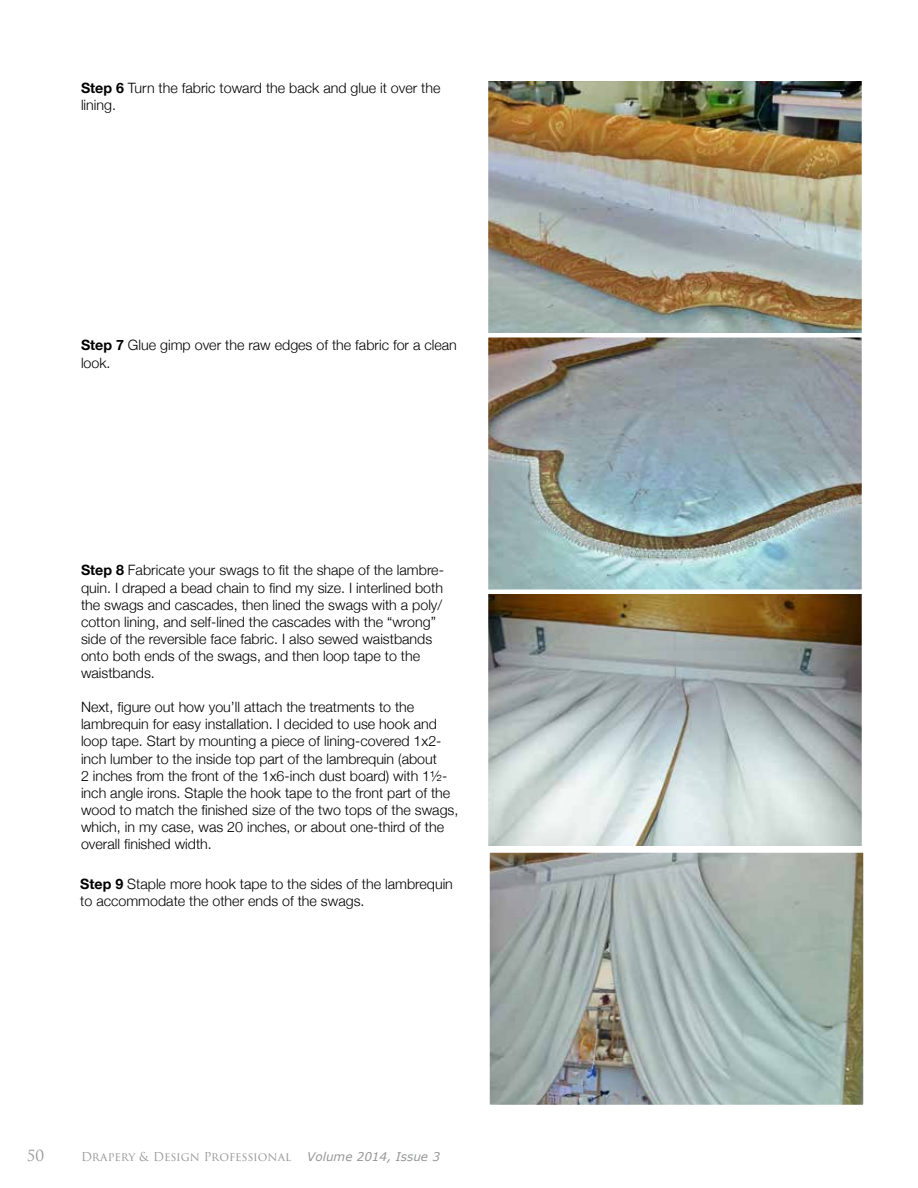
<style>
.page{position:relative;width:918px;height:1188px;background:#fff}
.page>*{position:absolute;margin:0;border:0;box-sizing:border-box;transform-origin:0 0}
.t1{font:15px "Trajan Pro 3";color:#969798}
.t2{font:300 14.25px/17.1px "Helvetica Neue";color:#000}
.t3{font:12px "Trajan Pro 3";letter-spacing:-.01em;color:#969798}
.t4{font:italic 12px "Verdana";color:#969798}
.s1{font-weight:700}
</style>
<div class="page">
<img style="left:489px;top:81px;width:372px;height:764px">
<div style="left:484px;top:76px;width:382px;height:262px;border:4px solid #fff"></div>
<img style="left:490px;top:853px;width:373px;height:251px">
<div style="left:485px;top:848px;width:383px;height:261px;border:4px solid #fff"></div>
<div style="left:484px;top:590px;width:382px;height:260px;border:4px solid #fff"></div>
<div style="left:484px;top:333px;width:382px;height:261px;border:4px solid #fff"></div>
<p class="t2" style="left:81px;top:79px;width:361px"><span class="s1">Step 6</span> Turn the fabric toward the back and glue it over the lining.</p>
<p class="t2" style="left:81px;top:337px;width:377px"><span class="s1">Step 7</span> Glue gimp over the raw edges of the fabric for a clean look.</p>
<p class="t2" style="left:81px;top:562px;width:364px"><span class="s1">Step 8</span> Fabricate your swags to fit the shape of the lambre&shy;quin. I draped a bead chain to find my size. I interlined both the swags and cascades, then lined the swags with a poly/ cotton lining, and self-lined the cascades with the “wrong” side of the reversible face fabric. I also sewed waistbands onto both ends of the swags, and then loop tape to the waistbands.</p>
<p class="t2" style="left:81px;top:698px;width:379px">Next, figure out how you’ll attach the treatments to the lambrequin for easy installation. I decided to use hook and loop tape. Start by mounting a piece of lining-covered 1x2- inch lumber to the inside top part of the lambrequin (about<br>2 inches from the front of the 1x6-inch dust board) with 1½- inch angle irons. Staple the hook tape to the front part of the wood to match the finished size of the two tops of the swags, which, in my case, was 20 inches, or about one-third of the overall finished width.</p>
<p class="t2" style="left:80px;top:875px;width:374px"><span class="s1">Step 9</span> Staple more hook tape to the sides of the lambrequin to accommodate the other ends of the swags.</p>
<p class="t1" style="left:27px;top:1145px;width:19px">50</p>
<p class="t3" style="left:81px;top:1148px;width:212px">Drapery &amp; Design Professional</p>
<p class="t4" style="left:307px;top:1149px;width:134px">Volume 2014, Issue 3</p>
</div>
